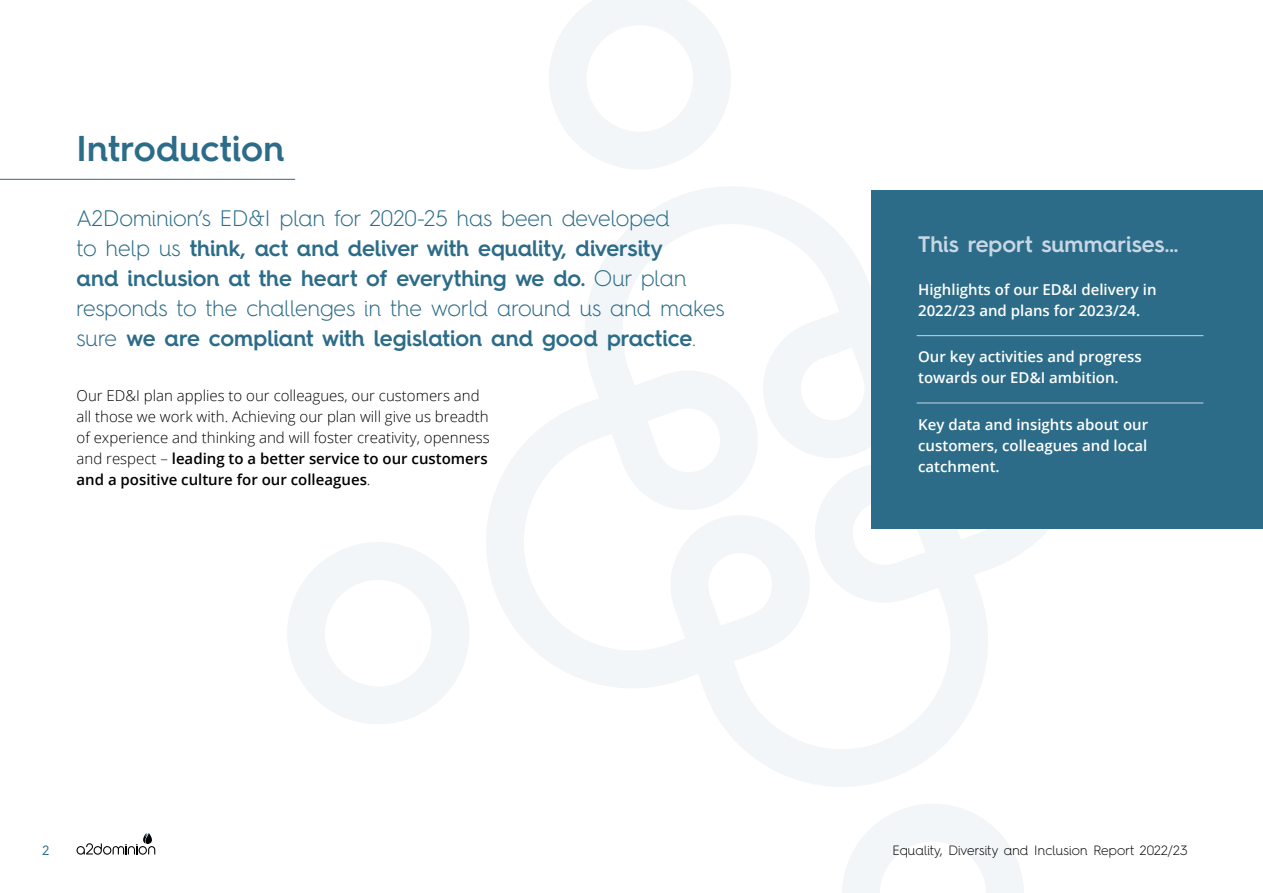
<style>
.page{position:relative;width:1263px;height:893px;background:#fff}
.page>*{position:absolute;margin:0;border:0;box-sizing:border-box;transform-origin:0 0}
.t1{font:600 36px "Hurme Geometric Sans 4";letter-spacing:.01em;color:#2c6c88}
.t2{font:600 22.5px/30px "Hurme Geometric Sans 4";letter-spacing:-.005em;color:#2c6c88}
.t3{font:600 22.5px "Hurme Geometric Sans 4";color:#c7d7e3}
.t4{font:300 15px/21px "Open Sans";color:#000}
.t5{font:600 15px/21px "Open Sans";color:#fff}
.t6{font:300 13.5px "Hurme Geometric Sans 4";letter-spacing:.01em;color:#000}
.t7{font:13.5px "Hurme Geometric Sans 4";color:#2c6c88}
.s1{font-weight:300}
.s2{font-weight:600}
</style>
<div class="page">
<svg style="left:549px;top:0;width:182px;height:169px"></svg>
<svg style="left:842px;top:804px;width:182px;height:89px"></svg>
<svg style="left:287px;top:542px;width:182px;height:182px"></svg>
<svg style="left:486px;top:186px;width:602px;height:601px"></svg>
<div style="left:872px;top:190px;width:391px;height:338px;background:#2c6c88"></div>
<svg style="left:77px;top:833px;width:78px;height:22px"></svg>
<hr style="left:917px;top:335px;width:286px;height:1px;background:#c7d7e3">
<hr style="left:917px;top:403px;width:286px;height:1px;background:#c7d7e3">
<hr style="left:0;top:179px;width:295px;height:1px;background:#2c6c88">
<h1 class="t1" style="left:77px;top:124px;width:209px">Introduction</h1>
<p class="t2" style="left:77px;top:203px;width:649px"><span class="s1">A2Dominion’s ED&amp;I plan for 2020-25 has been developed<br>to help us</span> think, act and deliver with equality, diversity<br>and inclusion at the heart of everything we do. <span class="s1">Our plan responds to the challenges in the world around us and makes sure</span> we are compliant with legislation and good practice<span class="s1">.</span></p>
<p class="t4" style="left:77px;top:385px;width:415px">Our ED&amp;I plan applies to our colleagues, our customers and all those we work with. Achieving our plan will give us breadth of experience and thinking and will foster creativity, openness and respect – <span class="s2">leading to a better service to our customers and a positive culture for our colleagues</span>.</p>
<p class="t7" style="left:43px;top:840px;width:8px">2</p>
<h2 class="t3" style="left:918px;top:229px;width:262px">This report summarises...</h2>
<p class="t5" style="left:918px;top:279px;width:240px">Highlights of our ED&amp;I delivery in<br>2022/23 and plans for 2023/24.</p>
<p class="t5" style="left:918px;top:346px;width:225px">Our key activities and progress towards our ED&amp;I ambition.</p>
<p class="t5" style="left:918px;top:414px;width:232px;text-align:justify">Key data and insights about our customers, colleagues and local catchment.</p>
<p class="t6" style="left:892px;top:841px;width:297px">Equality, Diversity and Inclusion Report 2022/23</p>
</div>
